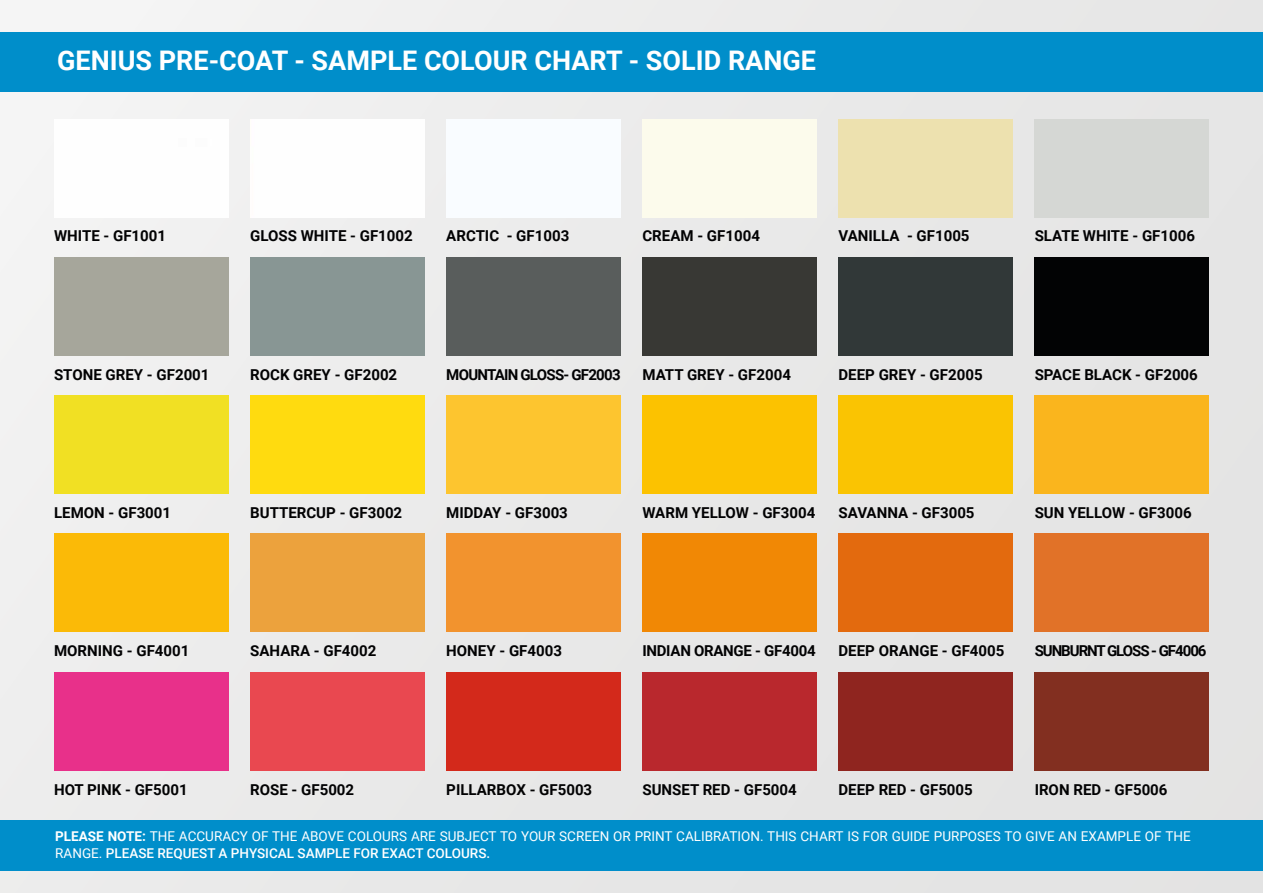
<style>
.page{position:relative;width:1263px;height:893px;background:#e9e9e9}
.page>*{position:absolute;margin:0;border:0;box-sizing:border-box;transform-origin:0 0}
.t1{font:700 27px "Roboto";color:#fff}
.t2{font:700 15px "Roboto";color:#020203}
.t3{font:700 15px "Roboto";letter-spacing:-.05em;color:#020203}
.t4{font:700 15px "Roboto";letter-spacing:-.07em;color:#020203}
.t5{font:700 15px "Roboto";letter-spacing:-.02em;color:#020203}
.t6{font:13.5px/16.2px "Roboto";color:#fff}
.s1{font-weight:700}
.s2{font-weight:500}
</style>
<div class="page">
<div style="left:0;top:32px;width:1263px;height:59px;background:#008eca"></div>
<div style="left:0;top:820px;width:1263px;height:51px;background:#008eca"></div>
<div style="left:54px;top:119px;width:174px;height:98px;background:#fefefe"></div>
<div style="left:54px;top:395px;width:174px;height:98px;background:#f1e023"></div>
<div style="left:54px;top:257px;width:174px;height:98px;background:#a6a69b"></div>
<div style="left:54px;top:534px;width:174px;height:98px;background:#fbba07"></div>
<div style="left:54px;top:673px;width:174px;height:98px;background:#e8308a"></div>
<div style="left:838px;top:119px;width:175px;height:98px;background:#ede1af"></div>
<div style="left:838px;top:395px;width:175px;height:98px;background:#fac402"></div>
<div style="left:838px;top:257px;width:175px;height:98px;background:#313838"></div>
<div style="left:838px;top:534px;width:175px;height:98px;background:#e36a0e"></div>
<div style="left:838px;top:673px;width:175px;height:98px;background:#8f251f"></div>
<div style="left:446px;top:119px;width:175px;height:98px;background:#f9fcff"></div>
<div style="left:446px;top:395px;width:175px;height:98px;background:#fdc52f"></div>
<div style="left:446px;top:257px;width:175px;height:98px;background:#595d5c"></div>
<div style="left:446px;top:534px;width:175px;height:98px;background:#f2932e"></div>
<div style="left:446px;top:673px;width:175px;height:98px;background:#d3291b"></div>
<div style="left:250px;top:119px;width:174px;height:98px;background:#fefefe"></div>
<div style="left:250px;top:395px;width:174px;height:98px;background:#ffdb0f"></div>
<div style="left:250px;top:257px;width:174px;height:98px;background:#889694"></div>
<div style="left:250px;top:534px;width:174px;height:98px;background:#eca23d"></div>
<div style="left:250px;top:673px;width:174px;height:98px;background:#e94850"></div>
<div style="left:1035px;top:119px;width:174px;height:98px;background:#d5d7d4"></div>
<div style="left:1035px;top:395px;width:174px;height:98px;background:#fab51d"></div>
<div style="left:1035px;top:257px;width:174px;height:98px;background:#020304"></div>
<div style="left:1035px;top:534px;width:174px;height:98px;background:#e17228"></div>
<div style="left:1035px;top:673px;width:174px;height:98px;background:#822f20"></div>
<div style="left:642px;top:119px;width:175px;height:98px;background:#fcfbec"></div>
<div style="left:642px;top:257px;width:175px;height:98px;background:#383834"></div>
<div style="left:642px;top:534px;width:175px;height:98px;background:#f18805"></div>
<div style="left:642px;top:673px;width:175px;height:98px;background:#b9282d"></div>
<div style="left:642px;top:395px;width:175px;height:98px;background:#fcc200"></div>
<h1 class="t1" style="left:57px;top:42px;width:760px">GENIUS PRE-COAT - SAMPLE COLOUR CHART - SOLID RANGE</h1>
<p class="t2" style="left:54px;top:226px;width:114px">WHITE - GF1001</p>
<p class="t2" style="left:250px;top:226px;width:164px">GLOSS WHITE - GF1002</p>
<p class="t2" style="left:446px;top:226px;width:124px">ARCTIC - GF1003</p>
<p class="t2" style="left:642px;top:226px;width:119px">CREAM - GF1004</p>
<p class="t2" style="left:838px;top:226px;width:133px">VANILLA - GF1005</p>
<p class="t2" style="left:1035px;top:226px;width:162px">SLATE WHITE - GF1006</p>
<p class="t2" style="left:54px;top:364px;width:157px">STONE GREY - GF2001</p>
<p class="t2" style="left:250px;top:364px;width:149px">ROCK GREY - GF2002</p>
<p class="t3" style="left:446px;top:364px;width:176px">MOUNTAIN GLOSS- GF2003</p>
<p class="t2" style="left:642px;top:364px;width:150px">MATT GREY - GF2004</p>
<p class="t2" style="left:838px;top:364px;width:146px">DEEP GREY - GF2005</p>
<p class="t2" style="left:1035px;top:364px;width:165px">SPACE BLACK - GF2006</p>
<p class="t2" style="left:54px;top:502px;width:119px">LEMON - GF3001</p>
<p class="t2" style="left:250px;top:502px;width:154px">BUTTERCUP - GF3002</p>
<p class="t2" style="left:446px;top:502px;width:123px">MIDDAY - GF3003</p>
<p class="t2" style="left:642px;top:502px;width:174px">WARM YELLOW - GF3004</p>
<p class="t2" style="left:838px;top:502px;width:138px">SAVANNA - GF3005</p>
<p class="t2" style="left:1035px;top:502px;width:158px">SUN YELLOW - GF3006</p>
<p class="t2" style="left:54px;top:640px;width:137px">MORNING - GF4001</p>
<p class="t2" style="left:250px;top:640px;width:128px">SAHARA - GF4002</p>
<p class="t2" style="left:446px;top:640px;width:117px">HONEY - GF4003</p>
<p class="t5" style="left:642px;top:640px;width:175px">INDIAN ORANGE - GF4004</p>
<p class="t2" style="left:838px;top:640px;width:167px">DEEP ORANGE - GF4005</p>
<p class="t4" style="left:1035px;top:640px;width:173px">SUNBURNT GLOSS - GF4006</p>
<p class="t2" style="left:54px;top:779px;width:135px">HOT PINK - GF5001</p>
<p class="t2" style="left:250px;top:779px;width:106px">ROSE - GF5002</p>
<p class="t2" style="left:446px;top:779px;width:147px">PILLARBOX - GF5003</p>
<p class="t2" style="left:642px;top:779px;width:156px">SUNSET RED - GF5004</p>
<p class="t2" style="left:838px;top:779px;width:136px">DEEP RED - GF5005</p>
<p class="t2" style="left:1035px;top:779px;width:134px">IRON RED - GF5006</p>
<p class="t6" style="left:55px;top:828px;width:1137px"><span class="s1">PLEASE NOTE:</span> THE ACCURACY OF THE ABOVE COLOURS ARE SUBJECT TO YOUR SCREEN OR PRINT CALIBRATION. THIS CHART IS FOR GUIDE PURPOSES TO GIVE AN EXAMPLE OF THE<br>RANGE. <span class="s2">PLEASE REQUEST A PHYSICAL SAMPLE FOR EXACT COLOURS.</span></p>
</div>
